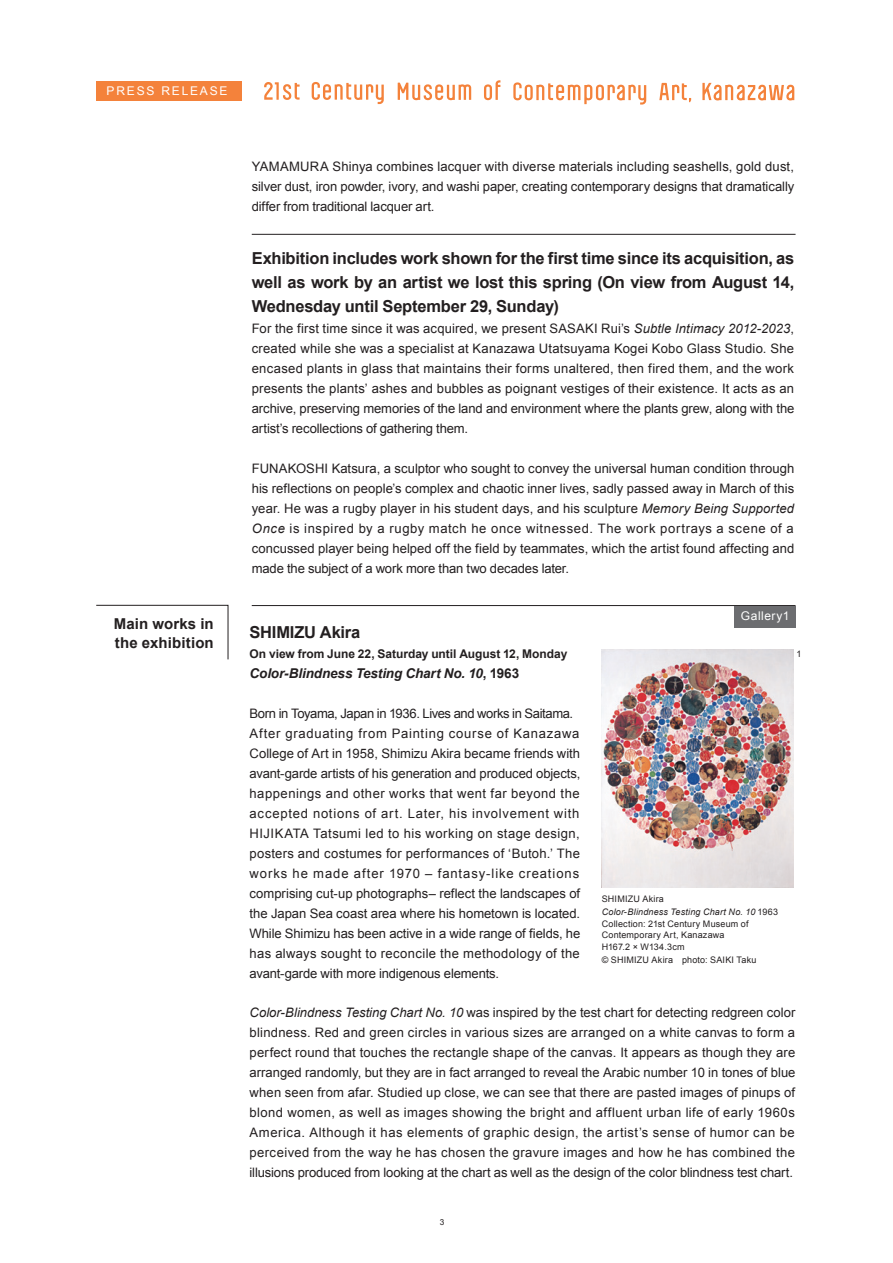
<style>
.page{position:relative;width:893px;height:1263px;background:#fff}
.page>*{position:absolute;margin:0;border:0;box-sizing:border-box;transform-origin:0 0}
.t1{font:700 16.5px/24px "Arial";letter-spacing:-.015em;color:#231f20;text-align:justify}
.t2{font:700 15px/19.5px "Arial";letter-spacing:.01em;color:#231f20}
.t3{font:italic 700 13.5px "Arial";letter-spacing:-.01em;color:#231f20}
.t4{font:13.05px/20px "Arial";color:#231f20;text-align:justify}
.t5{font:700 12px "Arial";letter-spacing:-.005em;color:#231f20}
.t6{font:12px "Arial";letter-spacing:.15em;color:#fff}
.t7{font:12px "Arial";letter-spacing:.04em;color:#fff}
.t8{font:9px/12px "Arial";letter-spacing:.02em;color:#231f20}
.t9{font:8.25px "Arial";color:#231f20}
.s1{font-style:italic}
.s2{font-style:normal}
</style>
<div class="page">
<svg style="left:312px;top:82px;width:72px;height:22px"></svg>
<svg style="left:264px;top:82px;width:36px;height:18px"></svg>
<svg style="left:484px;top:80px;width:16px;height:20px"></svg>
<svg style="left:398px;top:83px;width:73px;height:17px"></svg>
<svg style="left:659px;top:83px;width:32px;height:19px"></svg>
<svg style="left:513px;top:82px;width:133px;height:23px"></svg>
<svg style="left:702px;top:83px;width:92px;height:17px"></svg>
<div style="left:96px;top:81px;width:146px;height:19px;background:#f4823b"></div>
<svg style="left:96px;top:605px;width:132px;height:55px"></svg>
<hr style="left:252px;top:605px;width:544px;height:1px;background:#231f20">
<div style="left:734px;top:606px;width:61px;height:22px;background:#6c6d70"></div>
<hr style="left:252px;top:234px;width:544px;height:1px;background:#231f20">
<img style="left:602px;top:650px;width:191px;height:237px">
<p class="t6" style="left:107px;top:84px;width:122px">PRESS RELEASE</p>
<p class="t4" style="left:252px;top:157px;width:544px">YAMAMURA Shinya combines lacquer with diverse materials including seashells, gold dust, silver dust, iron powder, ivory, and washi paper, creating contemporary designs that dramatically differ from traditional lacquer art.</p>
<p class="t1" style="left:252px;top:246px;width:544px">Exhibition includes work shown for the first time since its acquisition, as well as work by an artist we lost this spring (On view from August 14, Wednesday until September 29, Sunday)</p>
<p class="t4" style="left:252px;top:319px;width:544px">For the first time since it was acquired, we present SASAKI Rui’s <span class="s1">Subtle Intimacy 2012-2023</span>, created while she was a specialist at Kanazawa Utatsuyama Kogei Kobo Glass Studio. She encased plants in glass that maintains their forms unaltered, then fired them, and the work presents the plants’ ashes and bubbles as poignant vestiges of their existence. It acts as an archive, preserving memories of the land and environment where the plants grew, along with the artist’s recollections of gathering them.</p>
<p class="t4" style="left:252px;top:458px;width:544px">FUNAKOSHI Katsura, a sculptor who sought to convey the universal human condition through his reflections on people’s complex and chaotic inner lives, sadly passed away in March of this year. He was a rugby player in his student days, and his sculpture <span class="s1">Memory Being Supported Once</span> is inspired by a rugby match he once witnessed. The work portrays a scene of a concussed player being helped off the field by teammates, which the artist found affecting and made the subject of a work more than two decades later.</p>
<p class="t7" style="left:741px;top:609px;width:50px">Gallery1</p>
<p class="t2" style="left:114px;top:614px;width:102px">Main works in the exhibition</p>
<p class="t1" style="left:250px;top:620px;width:112px">SHIMIZU Akira</p>
<p class="t5" style="left:250px;top:647px;width:319px">On view from June 22, Saturday until August 12, Monday</p>
<p class="t3" style="left:250px;top:665px;width:271px">Color-Blindness Testing Chart No. 10<span class="s2">, 1963</span></p>
<p class="t4" style="left:250px;top:703px;width:332px;text-align:left">Born in Toyama, Japan in 1936. Lives and works in Saitama.<br>After graduating from Painting course of Kanazawa College of Art in 1958, Shimizu Akira became friends with avant-garde artists of his generation and produced objects, happenings and other works that went far beyond the accepted notions of art. Later, his involvement with HIJIKATA Tatsumi led to his working on stage design, posters and costumes for performances of ‘Butoh.’ The works he made after 1970 – fantasy-like creations comprising cut-up photographs– reflect the landscapes of the Japan Sea coast area where his hometown is located.<br>While Shimizu has been active in a wide range of fields, he has always sought to reconcile the methodology of the avant-garde with more indigenous elements.</p>
<p class="t4" style="left:250px;top:1003px;width:547px"><span class="s1">Color-Blindness Testing Chart No. 10</span> was inspired by the test chart for detecting redgreen color blindness. Red and green circles in various sizes are arranged on a white canvas to form a perfect round that touches the rectangle shape of the canvas. It appears as though they are arranged randomly, but they are in fact arranged to reveal the Arabic number 10 in tones of blue when seen from afar. Studied up close, we can see that there are pasted images of pinups of blond women, as well as images showing the bright and affluent urban life of early 1960s America. Although it has elements of graphic design, the artist’s sense of humor can be perceived from the way he has chosen the gravure images and how he has combined the illusions produced from looking at the chart as well as the design of the color blindness test chart.</p>
<p class="t8" style="left:796px;top:648px;width:7px">1</p>
<p class="t8" style="left:602px;top:893px;width:178px">SHIMIZU Akira<br><span class="s1">Color-Blindness Testing Chart No. 10</span> 1963<br>Collection: 21st Century Museum of<br>Contemporary Art, Kanazawa<br>H167.2 × W134.3cm<br>© SHIMIZU Akira photo: SAIKI Taku</p>
<p class="t9" style="left:440px;top:1217px;width:6px">3</p>
</div>
